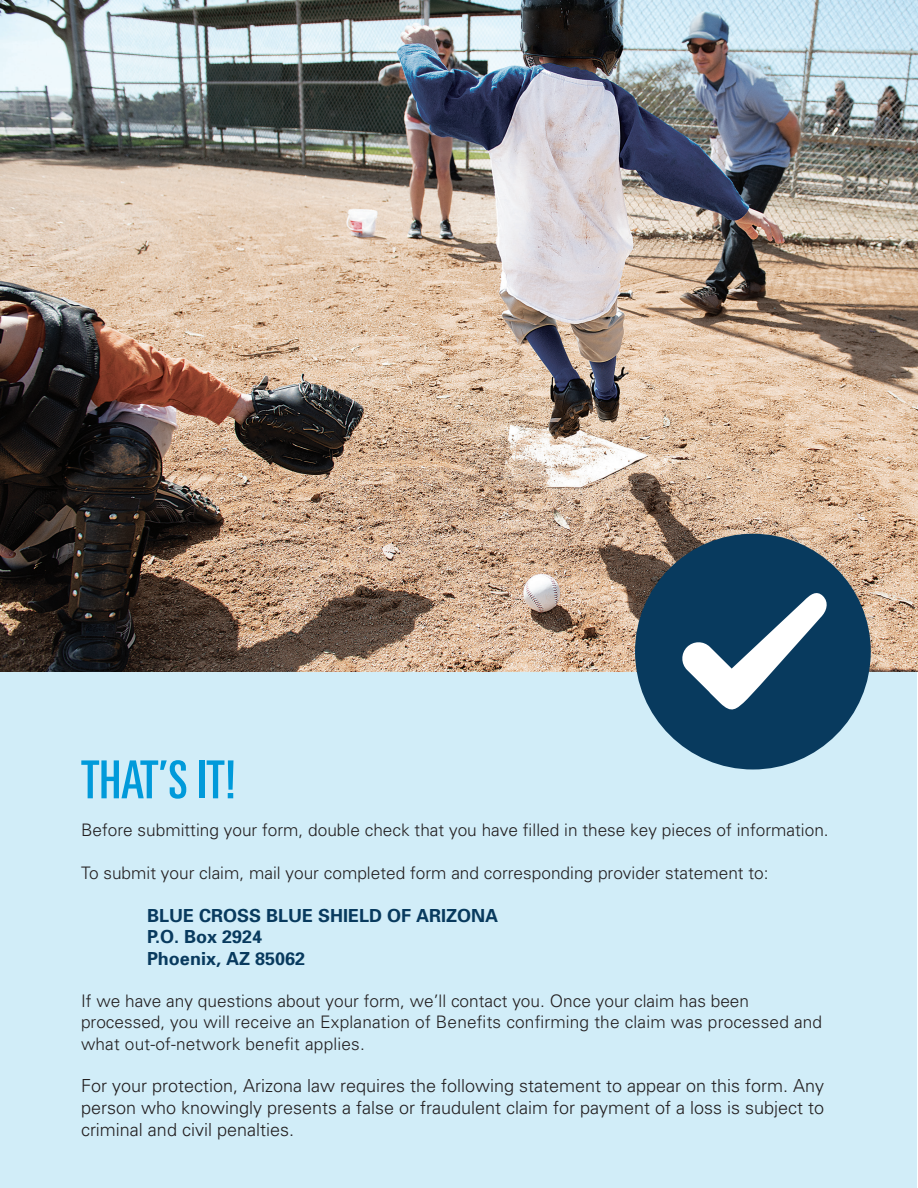
<style>
.page{position:relative;width:918px;height:1188px;background:#fff}
.page>*{position:absolute;margin:0;border:0;box-sizing:border-box;transform-origin:0 0}
.t1{font:52.5px "Univers LT Pro Ult Cond";color:#009ada}
.t2{font:300 18px/21.6px "Univers";color:#231f20;text-align:justify}
.t3{font:700 18px/21.6px "Univers";color:#083a5e}
.t4{font:300 17.25px/21.1px "Univers";color:#231f20}
</style>
<div class="page">
<div style="left:0;top:630px;width:916px;height:558px;background:#d1edf8"></div>
<img style="left:0;top:0;width:918px;height:672px">
<div style="left:635px;top:534px;width:236px;height:236px;background:#083a5e;border-radius:50%"></div>
<svg style="left:682px;top:593px;width:145px;height:117px"></svg>
<h2 class="t1" style="left:81px;top:743px;width:157px">THAT’S IT!</h2>
<p class="t4" style="left:81px;top:819px;width:749px">Before submitting your form, double check that you have filled in these key pieces of information.</p>
<p class="t4" style="left:81px;top:861px;width:689px">To submit your claim, mail your completed form and corresponding provider statement to:</p>
<p class="t3" style="left:147px;top:904px;width:353px">BLUE CROSS BLUE SHIELD OF ARIZONA<br>P.O. Box 2924<br>Phoenix, AZ 85062</p>
<p class="t4" style="left:81px;top:990px;width:743px">If we have any questions about your form, we’ll contact you. Once your claim has been processed, you will receive an Explanation of Benefits confirming the claim was processed and what out-of-network benefit applies.</p>
<p class="t2" style="left:81px;top:1075px;width:745px">For your protection, Arizona law requires the following statement to appear on this form. Any person who knowingly presents a false or fraudulent claim for payment of a loss is subject to criminal and civil penalties.</p>
</div>
